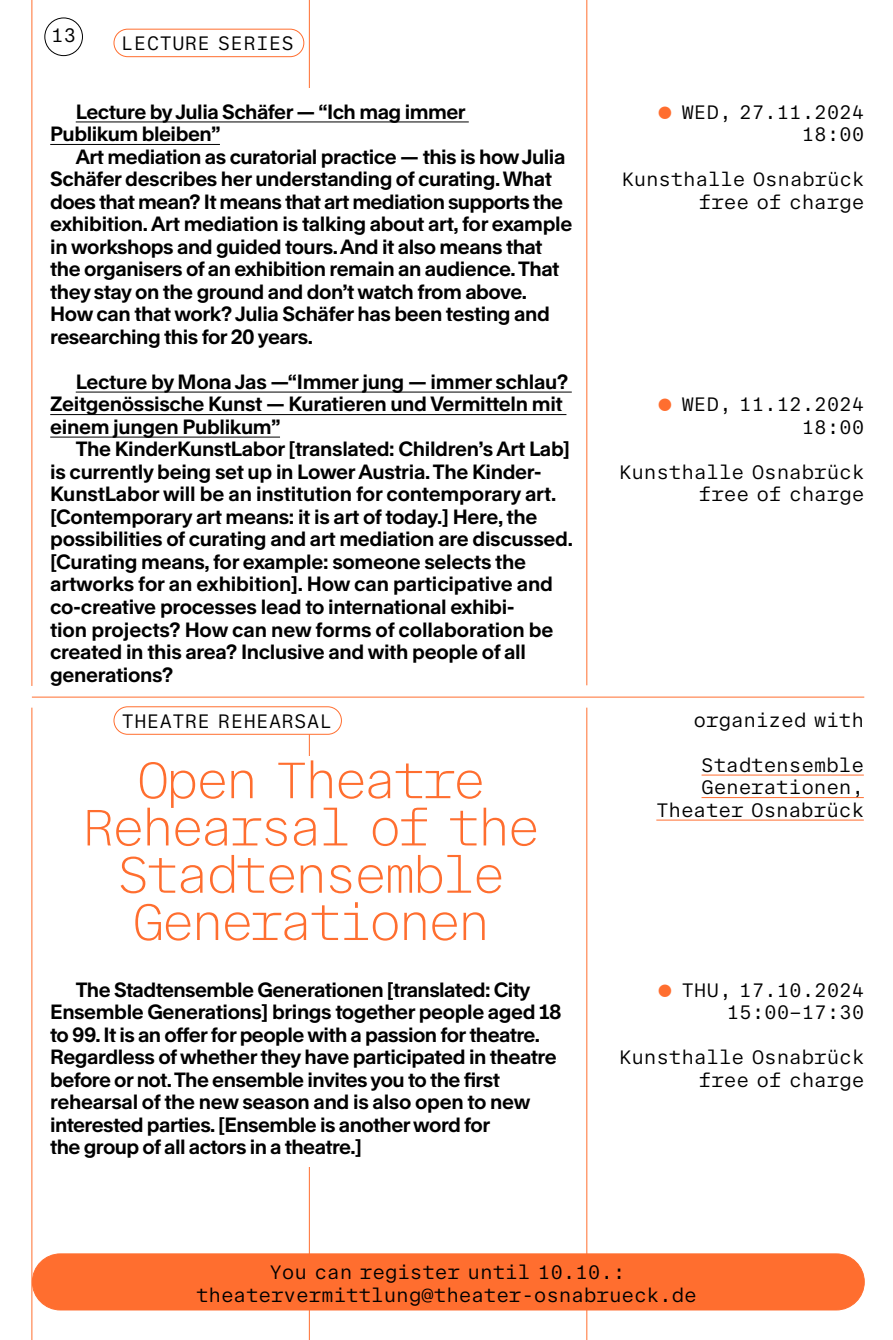
<style>
.page{position:relative;width:893px;height:1340px;background:#fff}
.page>*{position:absolute;margin:0;border:0;box-sizing:border-box;transform-origin:0 0}
.Programm_Überschrift{font:100 51.75px/47.2px "Rand Mono";letter-spacing:-.04em;color:#ff6e2f;text-align:center}
.Fließtext_Rand_bold_8_8_10pt{font:700 19.8px/22.5px "Rand";letter-spacing:-.02em;color:#000}
.Programm_Info_Va__Datum_rechts{font:19.8px/22.5px "Rand Mono";letter-spacing:.02em;color:#000}
.Programm_Kategorie_Rand_Mono{font:19.8px/22.5px "Rand Mono";letter-spacing:.02em;color:#000;text-align:center}
.Programm_Info_Va__Datum_links{font:19.8px "Rand Mono";letter-spacing:.02em;color:#000}
.Programm_Info_Va__Datum_links-2{font:19.57px "Rand Mono";letter-spacing:.02em;color:#000}
.s1{color:#ff6e2f}
</style>
<div class="page">
<hr style="left:309px;top:0;width:1px;height:658px;background:#ff6e2f">
<div style="left:44px;top:17px;width:39px;height:39px;border:1px solid #000;border-radius:50%"></div>
<hr style="left:31px;top:0;width:1px;height:686px;background:#ff6e2f">
<hr style="left:31px;top:707px;width:1px;height:632px;background:#ff6e2f">
<hr style="left:309px;top:707px;width:1px;height:632px;background:#ff6e2f">
<hr style="left:586px;top:707px;width:1px;height:632px;background:#ff6e2f">
<hr style="left:586px;top:0;width:1px;height:685px;background:#ff6e2f">
<hr style="left:32px;top:696px;width:832px;height:1px;background:#ff6e2f">
<div style="left:32px;top:1253px;width:832px;height:56px;background:#ff6e2f;border-radius:28px"></div>
<div style="left:32px;top:1253px;width:833px;height:57px;border:1px solid #ff6e2f;border-radius:28px"></div>
<hr style="left:701px;top:774px;width:163px;height:1px;background:#ff6e2f">
<hr style="left:701px;top:797px;width:163px;height:1px;background:#ff6e2f">
<hr style="left:656px;top:819px;width:208px;height:1px;background:#ff6e2f">
<div style="left:114px;top:706px;width:227px;height:28px;background:#fff;border-radius:14px"></div>
<div style="left:114px;top:706px;width:228px;height:28px;border:1px solid #ff6e2f;border-radius:14px"></div>
<div style="left:114px;top:29px;width:190px;height:28px;border:1px solid #ff6e2f;border-radius:14px"></div>
<div style="left:37px;top:88px;width:548px;height:593px;background:#fff"></div>
<hr style="left:76px;top:121px;width:393px;height:1px;background:#000">
<hr style="left:50px;top:144px;width:170px;height:1px;background:#000">
<hr style="left:76px;top:391px;width:496px;height:1px;background:#000">
<hr style="left:50px;top:414px;width:516px;height:1px;background:#000">
<hr style="left:50px;top:436px;width:230px;height:1px;background:#000">
<p class="Programm_Kategorie_Rand_Mono" style="left:51px;top:22px;width:26px">13</p>
<p class="Programm_Kategorie_Rand_Mono" style="left:122px;top:30px;width:174px">LECTURE SERIES</p>
<p class="Fließtext_Rand_bold_8_8_10pt" style="left:50px;top:98px;width:417px;text-indent:26px">Lecture by Julia Schäfer — “Ich mag immer<br>Publikum bleiben”</p>
<p class="Fließtext_Rand_bold_8_8_10pt" style="left:50px;top:143px;width:524px;text-indent:26px">Art mediation as curatorial practice — this is how Julia Schäfer describes her understanding of curating. What does that mean? It means that art mediation supports the exhibition. Art mediation is talking about art, for example in workshops and guided tours. And it also means that the organisers of an exhibition remain an audience. That they stay on the ground and don’t watch from above.<br>How can that work? Julia Schäfer has been testing and researching this for 20 years.</p>
<p class="Fließtext_Rand_bold_8_8_10pt" style="left:50px;top:368px;width:519px;text-indent:26px">Lecture by Mona Jas —“Immer jung — immer schlau?<br>Zeitgenössische Kunst — Kuratieren und Vermitteln mit einem jungen Publikum”</p>
<p class="Fließtext_Rand_bold_8_8_10pt" style="left:50px;top:436px;width:524px;text-indent:26px">The KinderKunstLabor [translated: Children’s Art Lab] is currently being set up in Lower Austria. The Kinder-KunstLabor will be an institution for contemporary art. [Contemporary art means: it is art of today.] Here, the possibilities of curating and art mediation are discussed. [Curating means, for example: someone selects the artworks for an exhibition]. How can participative and co-creative processes lead to international exhibi-<br>tion projects? How can new forms of collaboration be created in this area? Inclusive and with people of all generations?</p>
<p class="Programm_Kategorie_Rand_Mono" style="left:122px;top:707px;width:212px">THEATRE REHEARSAL</p>
<p class="Programm_Überschrift" style="left:83px;top:751px;width:458px">Open Theatre<br>Rehearsal of the<br>Stadtensemble<br>Generationen</p>
<p class="Fließtext_Rand_bold_8_8_10pt" style="left:50px;top:976px;width:513px;text-indent:26px">The Stadtensemble Generationen [translated: City Ensemble Generations] brings together people aged 18 to 99. It is an offer for people with a passion for theatre.<br>Regardless of whether they have participated in theatre before or not. The ensemble invites you to the first rehearsal of the new season and is also open to new interested parties. [Ensemble is another word for<br>the group of all actors in a theatre.]</p>
<p class="Programm_Info_Va__Datum_links" style="left:657px;top:97px;width:209px"><span class="s1">●</span> WED, 27.11.2024</p>
<p class="Programm_Info_Va__Datum_links" style="left:802px;top:119px;width:64px">18:00</p>
<p class="Programm_Info_Va__Datum_links-2" style="left:622px;top:164px;width:244px">Kunsthalle Osnabrück</p>
<p class="Programm_Info_Va__Datum_rechts" style="left:699px;top:189px;width:167px">free of charge</p>
<p class="Programm_Info_Va__Datum_rechts" style="left:657px;top:391px;width:209px"><span class="s1">●</span> WED, 11.12.2024</p>
<p class="Programm_Info_Va__Datum_rechts" style="left:802px;top:414px;width:64px">18:00</p>
<p class="Programm_Info_Va__Datum_rechts" style="left:619px;top:459px;width:247px">Kunsthalle Osnabrück</p>
<p class="Programm_Info_Va__Datum_rechts" style="left:699px;top:481px;width:167px">free of charge</p>
<p class="Programm_Info_Va__Datum_rechts" style="left:694px;top:706px;width:171px">organized with</p>
<p class="Programm_Info_Va__Datum_rechts" style="left:701px;top:751px;width:164px">Stadtensemble<br>Generationen,</p>
<p class="Programm_Info_Va__Datum_rechts" style="left:656px;top:796px;width:209px">Theater Osnabrück</p>
<p class="Programm_Info_Va__Datum_rechts" style="left:657px;top:976px;width:209px"><span class="s1">●</span> THU, 17.10.2024</p>
<p class="Programm_Info_Va__Datum_rechts" style="left:727px;top:999px;width:139px">15:00–17:30</p>
<p class="Programm_Info_Va__Datum_rechts" style="left:619px;top:1044px;width:247px">Kunsthalle Osnabrück</p>
<p class="Programm_Info_Va__Datum_rechts" style="left:699px;top:1066px;width:167px">free of charge</p>
<p class="Programm_Kategorie_Rand_Mono" style="left:196px;top:1258px;width:502px">You can register until 10.10.: theatervermittlung@theater-osnabrueck.de</p>
</div>
